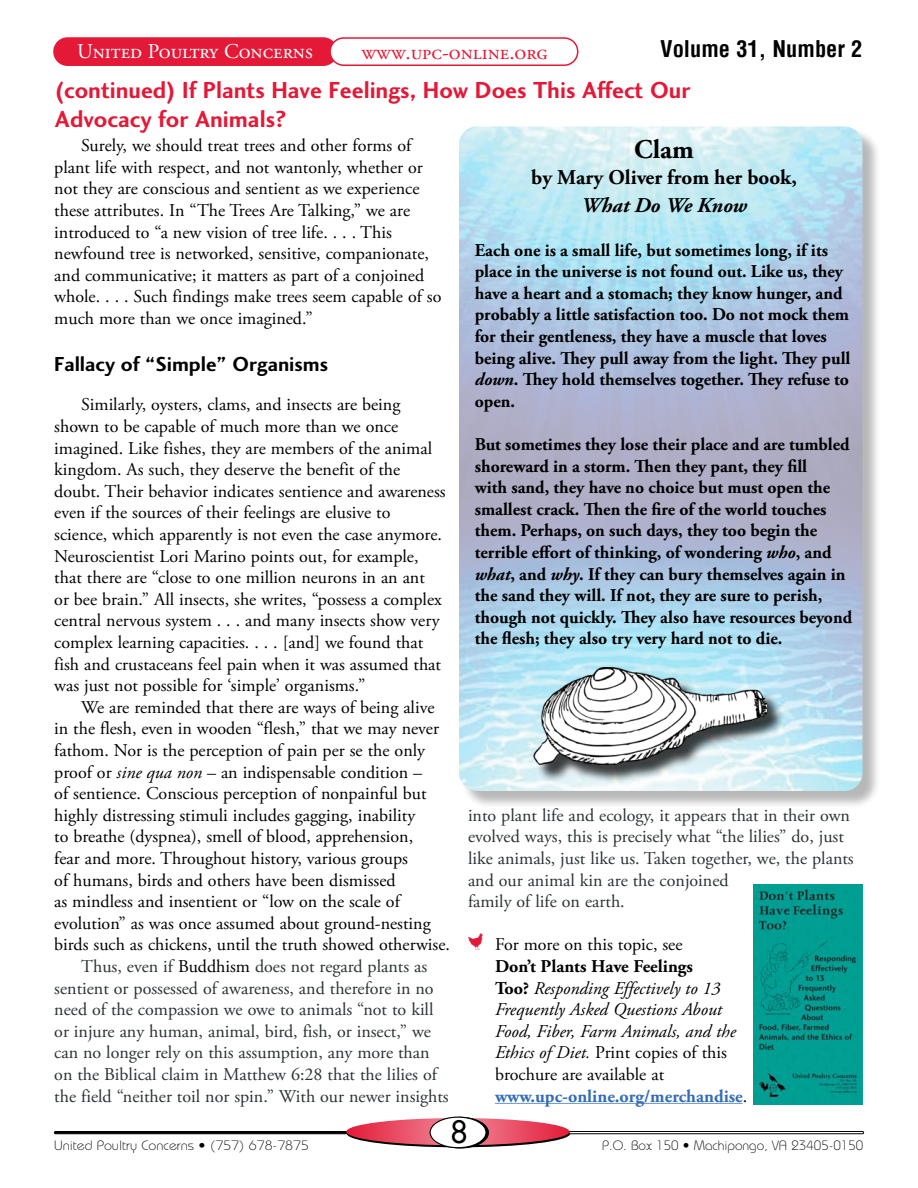
<style>
.page{position:relative;width:918px;height:1188px;background:#fff}
.page>*{position:absolute;margin:0;border:0;box-sizing:border-box;transform-origin:0 0}
.t1{font:30px "Futura";color:#000}
.t2{font:700 27px "Adobe Garamond Pro";color:#000}
.t3{font:24px/28.8px "Charlotte Sans Bold Plain";color:#e31937}
.t4{font:700 condensed 22.5px "Helvetica";color:#000}
.t5{font:21px "Charlotte Sans Bold Plain";color:#000}
.t6{font:700 21px "Adobe Garamond Pro";color:#000}
.t7{font:21px "Adobe Garamond Pro";color:#fff}
.t8{font:21px "Adobe Garamond Pro";color:#e31937}
.t9{font:italic 700 21px "Adobe Garamond Pro";letter-spacing:-.005em;color:#000}
.t10{font:18px/21.6px "Adobe Garamond Pro";color:#000}
.t11{font:700 18px/21.6px "Adobe Garamond Pro";color:#000}
.t12{font:18px/21.6px "Adobe Garamond Pro";color:#2b3234}
.t13{font:italic 18px/21.6px "Adobe Garamond Pro";color:#000}
.t14{font:300 13.5px "Bauhaus";color:#000;scale:1.05 1}
.t15{font:300 13.5px "Bauhaus";color:#000}
.s1{font-style:italic}
.s2{color:#000}
.s3{font-family:"Barnyard";font-style:normal;color:#e31937}
.s4{font-style:normal}
.s5{font-weight:700;font-style:normal}
.s6{font-weight:700;font-style:normal;color:#346db6}
</style>
<div class="page">
<div style="left:54px;top:1131px;width:414px;height:3px;border:1px solid #000"></div>
<div style="left:450px;top:1131px;width:414px;height:3px;border:1px solid #000"></div>
<svg style="left:347px;top:1120px;width:223px;height:27px"></svg>
<svg style="left:346px;top:1118px;width:224px;height:27px;background:#e64e64"></svg>
<div style="left:433px;top:1117px;width:55px;height:31px;background:#000;border-radius:50%"></div>
<div style="left:432px;top:1117px;width:57px;height:32px;border:1px solid #000;border-radius:50%"></div>
<div style="left:430px;top:1117px;width:56px;height:31px;background:#fff;border-radius:50%"></div>
<div style="left:430px;top:1117px;width:57px;height:31px;border:1px solid #000;border-radius:50%"></div>
<div style="left:53px;top:37px;width:285px;height:29px;background:#e31937;border-radius:14px"></div>
<div style="left:330px;top:38px;width:248px;height:27px;background:#fff;border-radius:14px"></div>
<div style="left:329px;top:37px;width:249px;height:29px;border:2px solid #e31937;border-radius:14px"></div>
<hr style="left:495px;top:1103px;width:248px;height:1px;background:#69c">
<img style="left:754px;top:884px;width:108px;height:221px">
<div style="left:461px;top:129px;width:420px;height:681px;background:#000;opacity:.75"></div>
<img style="left:459px;top:126px;width:403px;height:665px">
<div style="left:536px;top:669px;width:249px;height:115px;background:#000;opacity:.75"></div>
<img style="left:533px;top:667px;width:233px;height:98px">
<p class="t7" style="left:77px;top:39px;width:237px">United Poultry Concerns</p>
<p class="t8" style="left:361px;top:40px;width:188px">www.upc-online.org</p>
<p class="t4" style="left:660px;top:34px;width:204px">Volume 31, Number 2</p>
<h3 class="t3" style="left:55px;top:76px;width:637px">(continued) If Plants Have Feelings, How Does This Affect Our<br>Advocacy for Animals?</h3>
<h2 class="t2" style="left:634px;top:134px;width:61px">Clam</h2>
<p class="t6" style="left:531px;top:165px;width:267px">by Mary Oliver from her book,</p>
<p class="t9" style="left:581px;top:194px;width:167px">What Do We Know</p>
<p class="t11" style="left:475px;top:239px;width:377px">Each one is a small life, but sometimes long, if its place in the universe is not found out. Like us, they have a heart and a stomach; they know hunger, and probably a little satisfaction too. Do not mock them for their gentleness, they have a muscle that loves being alive. They pull away from the light. They pull <span class="s1">down</span>. They hold themselves together. They refuse to open.</p>
<p class="t11" style="left:475px;top:434px;width:379px">But sometimes they lose their place and are tumbled shoreward in a storm. Then they pant, they fill<br>with sand, they have no choice but must open the smallest crack. Then the fire of the world touches them. Perhaps, on such days, they too begin the terrible effort of thinking, of wondering <span class="s1">who</span>, and <span class="s1">what</span>, and <span class="s1">why</span>. If they can bury themselves again in the sand they will. If not, they are sure to perish, though not quickly. They also have resources beyond the flesh; they also try very hard not to die.</p>
<p class="t10" style="left:54px;top:135px;width:389px;text-indent:27px">Surely, we should treat trees and other forms of plant life with respect, and not wantonly, whether or not they are conscious and sentient as we experience these attributes. In “The Trees Are Talking,” we are introduced to “a new vision of tree life. . . . This newfound tree is networked, sensitive, companionate, and communicative; it matters as part of a conjoined whole. . . . Such findings make trees seem capable of so much more than we once imagined.”</p>
<p class="t5" style="left:54px;top:352px;width:275px">Fallacy of “Simple” Organisms</p>
<p class="t10" style="left:54px;top:395px;width:393px;text-indent:27px">Similarly, oysters, clams, and insects are being shown to be capable of much more than we once imagined. Like fishes, they are members of the animal kingdom. As such, they deserve the benefit of the doubt. Their behavior indicates sentience and awareness even if the sources of their feelings are elusive to science, which apparently is not even the case anymore.<br>Neuroscientist Lori Marino points out, for example, that there are “close to one million neurons in an ant<br>or bee brain.” All insects, she writes, “possess a complex central nervous system . . . and many insects show very complex learning capacities. . . . [and] we found that fish and crustaceans feel pain when it was assumed that was just not possible for ‘simple’ organisms.”</p>
<p class="t10" style="left:81px;top:697px;width:355px">We are reminded that there are ways of being alive</p>
<p class="t10" style="left:54px;top:719px;width:386px">in the flesh, even in wooden “flesh,” that we may never</p>
<p class="t10" style="left:54px;top:740px;width:372px">fathom. Nor is the perception of pain per se the only</p>
<p class="t10" style="left:54px;top:762px;width:369px">proof or <span class="s1">sine qua non</span> – an indispensable condition –</p>
<p class="t10" style="left:54px;top:783px;width:374px">of sentience. Conscious perception of nonpainful but</p>
<p class="t10" style="left:54px;top:805px;width:362px">highly distressing stimuli includes gagging, inability</p>
<p class="t10" style="left:54px;top:827px;width:360px">to breathe (dyspnea), smell of blood, apprehension,</p>
<p class="t10" style="left:54px;top:848px;width:355px">fear and more. Throughout history, various groups</p>
<p class="t10" style="left:54px;top:870px;width:343px">of humans, birds and others have been dismissed</p>
<p class="t10" style="left:54px;top:891px;width:349px">as mindless and insentient or “low on the scale of</p>
<p class="t10" style="left:54px;top:913px;width:378px">evolution” as was once assumed about ground-nesting</p>
<p class="t10" style="left:54px;top:935px;width:397px">birds such as chickens, until the truth showed otherwise.</p>
<p class="t12" style="left:81px;top:956px;width:347px">Thus, even if <span class="s2">Buddhism</span> does not regard plants as</p>
<p class="t12" style="left:54px;top:978px;width:381px">sentient or possessed of awareness, and therefore in no</p>
<p class="t12" style="left:54px;top:999px;width:381px">need of the compassion we owe to animals “not to kill</p>
<p class="t12" style="left:54px;top:1021px;width:378px">or injure any human, animal, bird, fish, or insect,” we</p>
<p class="t12" style="left:54px;top:1043px;width:377px">can no longer rely on this assumption, any more than</p>
<p class="t12" style="left:54px;top:1064px;width:386px">on the Biblical claim in Matthew 6:28 that the lilies of</p>
<p class="t12" style="left:54px;top:1086px;width:396px">the field “neither toil nor spin.” With our newer insights</p>
<p class="t12" style="left:468px;top:805px;width:387px">into plant life and ecology, it appears that in their own evolved ways, this is precisely what “the lilies” do, just like animals, just like us. Taken together, we, the plants and our animal kin are the conjoined<br>family of life on earth.</p>
<p class="t13" style="left:495px;top:934px;width:254px;text-indent:-27px"><span class="s3">m</span> <span class="s4">For more on this topic, see<br></span><span class="s5">Don’t Plants Have Feelings<br>Too?</span> Responding Effectively to 13<br>Frequently Asked Questions About<br>Food, Fiber, Farm Animals, and the<br>Ethics of Diet. <span class="s4">Print copies of this brochure are available at </span><span class="s6">www.upc-online.org/merchandise</span><span class="s4">.</span></p>
<p class="t14" style="left:54px;top:1137px;width:244px">United Poultry Concerns • (757) 678-7875</p>
<h1 class="t1" style="left:450px;top:1112px;width:19px">8</h1>
<p class="t15" style="left:602px;top:1137px;width:263px">P.O. Box 150 • Machipongo, VA 23405-0150</p>
</div>
